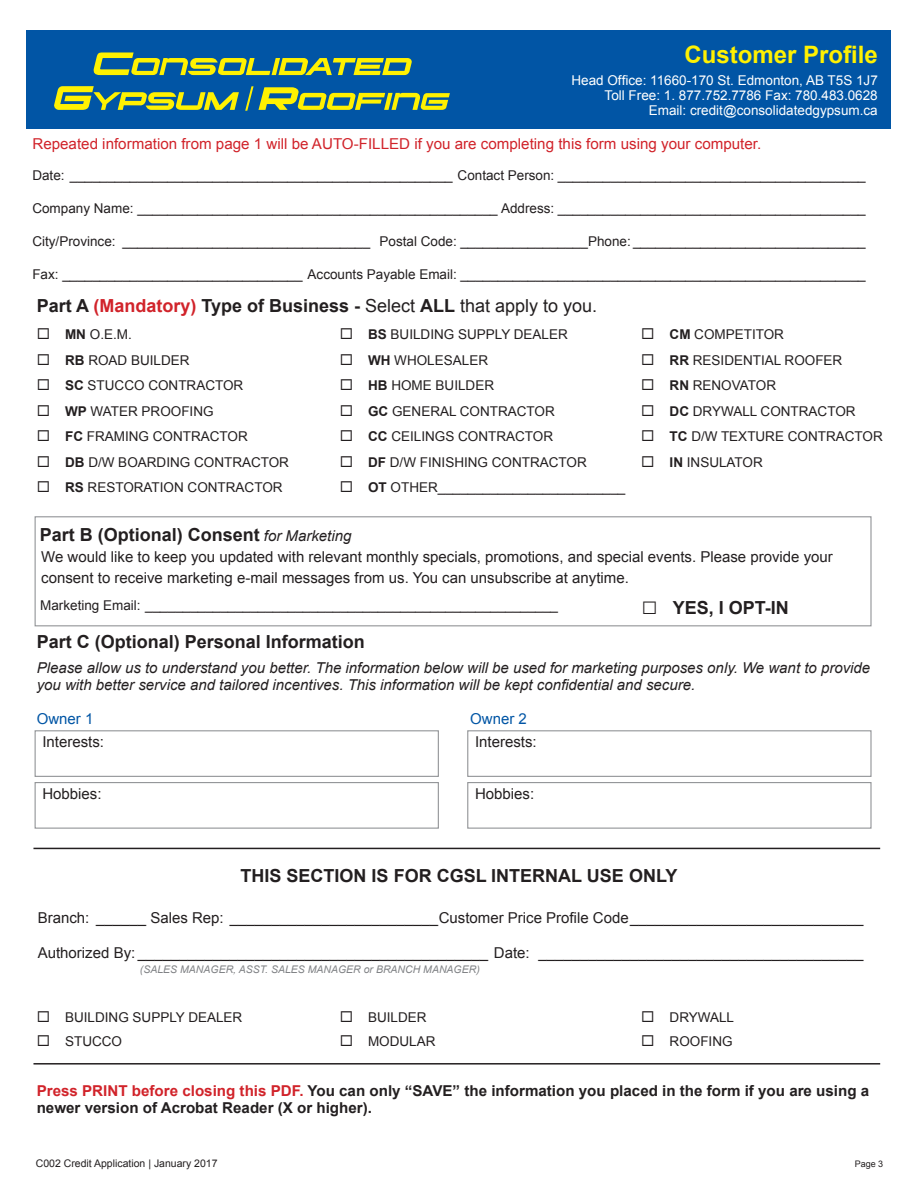
<style>
.page{position:relative;width:918px;height:1188px;background:#fff}
.page>*{position:absolute;margin:0;border:0;box-sizing:border-box;transform-origin:0 0}
.t1{font:700 24px "Arial";color:#fff101}
.t2{font:700 18px "Arial";color:#231f20}
.t3{font:15px/21px "Arial";color:#231f20}
.t4{font:italic 15px/17.2px "Arial";color:#231f20}
.t5{font:700 15px/17.2px "Arial";color:#231f20}
.t6{font:15px "Arial";color:#d1232a}
.t7{font:15px "Arial";color:#0155a5}
.t8{font:13.5px "Arial";color:#231f20}
.t9{font:13.5px/15px "Arial";color:#fff;text-align:right}
.t10{font:italic 10.5px "Arial";color:#808285}
.t11{font:10.5px "Arial";color:#231f20}
.t12{font:9px "Arial";color:#231f20}
.s1{color:#d1232a}
.s2{font-weight:400}
.s3{font-weight:700}
.s4{font-weight:400;font-style:italic;font-size:15px}
.s5{font-weight:400;font-size:27px}
</style>
<div class="page">
<div style="left:26px;top:30px;width:864px;height:99px;background:#0155a5"></div>
<svg style="left:54px;top:53px;width:396px;height:58px"></svg>
<div style="left:35px;top:516px;width:837px;height:110px;border:1px solid #939598"></div>
<div style="left:35px;top:730px;width:404px;height:47px;border:1px solid #939598"></div>
<div style="left:35px;top:782px;width:404px;height:47px;border:1px solid #939598"></div>
<div style="left:467px;top:730px;width:405px;height:47px;border:1px solid #939598"></div>
<div style="left:467px;top:782px;width:405px;height:47px;border:1px solid #939598"></div>
<hr style="left:33px;top:848px;width:847px;height:1px;background:#231f20">
<hr style="left:33px;top:1063px;width:847px;height:2px;background:#231f20">
<h1 class="t1" style="left:684px;top:39px;width:195px">Customer Profile</h1>
<p class="t9" style="left:571px;top:72px;width:308px">Head Office: 11660-170 St. Edmonton, AB T5S 1J7<br>Toll Free: 1. 877.752.7786 Fax: 780.483.0628<br>Email: credit@consolidatedgypsum.ca</p>
<p class="t6" style="left:32px;top:134px;width:730px">Repeated information from page 1 will be AUTO-FILLED if you are completing this form using your computer.</p>
<p class="t8" style="left:32px;top:166px;width:835px">Date: ___________________________________________________ Contact Person: _________________________________________</p>
<p class="t8" style="left:32px;top:199px;width:835px">Company Name: ________________________________________________ Address: _________________________________________</p>
<p class="t8" style="left:32px;top:232px;width:835px">City/Province: _________________________________ Postal Code: _________________Phone: _______________________________</p>
<p class="t8" style="left:32px;top:265px;width:835px">Fax: ________________________________ Accounts Payable Email: ______________________________________________________</p>
<h2 class="t2" style="left:37px;top:294px;width:562px">Part A <span class="s1">(Mandatory)</span> Type of Business - <span class="s2">Select</span> ALL <span class="s2">that apply to you.</span></h2>
<p class="t8" style="left:37px;top:326px;width:97px">◻ <span class="s3">MN</span> O.E.M.</p>
<p class="t8" style="left:340px;top:326px;width:230px">◻ <span class="s3">BS</span> BUILDING SUPPLY DEALER</p>
<p class="t8" style="left:641px;top:326px;width:144px">◻ <span class="s3">CM</span> COMPETITOR</p>
<p class="t8" style="left:37px;top:351px;width:154px">◻ <span class="s3">RB</span> ROAD BUILDER</p>
<p class="t8" style="left:340px;top:351px;width:150px">◻ <span class="s3">WH</span> WHOLESALER</p>
<p class="t8" style="left:641px;top:351px;width:203px">◻ <span class="s3">RR</span> RESIDENTIAL ROOFER</p>
<p class="t8" style="left:37px;top:377px;width:208px">◻ <span class="s3">SC</span> STUCCO CONTRACTOR</p>
<p class="t8" style="left:340px;top:377px;width:156px">◻ <span class="s3">HB</span> HOME BUILDER</p>
<p class="t8" style="left:641px;top:377px;width:136px">◻ <span class="s3">RN</span> RENOVATOR</p>
<p class="t8" style="left:37px;top:402px;width:178px">◻ <span class="s3">WP</span> WATER PROOFING</p>
<p class="t8" style="left:340px;top:402px;width:217px">◻ <span class="s3">GC</span> GENERAL CONTRACTOR</p>
<p class="t8" style="left:641px;top:402px;width:216px">◻ <span class="s3">DC</span> DRYWALL CONTRACTOR</p>
<p class="t8" style="left:37px;top:428px;width:213px">◻ <span class="s3">FC</span> FRAMING CONTRACTOR</p>
<p class="t8" style="left:340px;top:428px;width:215px">◻ <span class="s3">CC</span> CEILINGS CONTRACTOR</p>
<p class="t8" style="left:641px;top:428px;width:243px">◻ <span class="s3">TC</span> D/W TEXTURE CONTRACTOR</p>
<p class="t8" style="left:37px;top:453px;width:254px">◻ <span class="s3">DB</span> D/W BOARDING CONTRACTOR</p>
<p class="t8" style="left:340px;top:453px;width:249px">◻ <span class="s3">DF</span> D/W FINISHING CONTRACTOR</p>
<p class="t8" style="left:641px;top:453px;width:123px">◻ <span class="s3">IN</span> INSULATOR</p>
<p class="t8" style="left:37px;top:479px;width:247px">◻ <span class="s3">RS</span> RESTORATION CONTRACTOR</p>
<p class="t8" style="left:340px;top:479px;width:287px">◻ <span class="s3">OT</span> OTHER_________________________</p>
<h2 class="t2" style="left:40px;top:523px;width:313px">Part B (Optional) Consent <span class="s4">for Marketing</span></h2>
<p class="t3" style="left:41px;top:547px;width:793px">We would like to keep you updated with relevant monthly specials, promotions, and special events. Please provide your consent to receive marketing e-mail messages from us. You can unsubscribe at anytime.</p>
<h2 class="t2" style="left:642px;top:596px;width:139px"><span class="s5">□</span> YES , I OPT-IN</h2>
<p class="t8" style="left:40px;top:597px;width:519px">Marketing Email: _______________________________________________________</p>
<h2 class="t2" style="left:37px;top:630px;width:330px">Part C (Optional) Personal Information</h2>
<p class="t4" style="left:37px;top:659px;width:835px">Please allow us to understand you better. The information below will be used for marketing purposes only. We want to provide you with better service and tailored incentives. This information will be kept confidential and secure.</p>
<p class="t7" style="left:37px;top:709px;width:58px">Owner 1</p>
<p class="t7" style="left:470px;top:709px;width:58px">Owner 2</p>
<p class="t3" style="left:42px;top:731px;width:63px">Interests:</p>
<p class="t3" style="left:475px;top:731px;width:63px">Interests:</p>
<p class="t3" style="left:42px;top:783px;width:61px">Hobbies:</p>
<p class="t3" style="left:475px;top:783px;width:61px">Hobbies:</p>
<h2 class="t2" style="left:241px;top:864px;width:22px">THIS</h2>
<h2 class="t2" style="left:287px;top:864px;width:13px">SEC</h2>
<h2 class="t2" style="left:324px;top:864px;width:22px">TION</h2>
<h2 class="t2" style="left:372px;top:864px;width:79px">IS FOR CGSL</h2>
<h2 class="t2" style="left:491px;top:864px;width:42px">INTERN</h2>
<h2 class="t2" style="left:558px;top:864px;width:84px">AL USE ONL</h2>
<h2 class="t2" style="left:665px;top:864px;width:14px">Y</h2>
<p class="t3" style="left:38px;top:908px;width:827px">Branch: ______ Sales Rep: _________________________Customer Price Profile Code____________________________</p>
<p class="t3" style="left:38px;top:942px;width:827px">Authorized By: __________________________________________ Date: _______________________________________</p>
<p class="t10" style="left:140px;top:963px;width:341px">(SALES MANAGER, ASST. SALES MANAGER or BRANCH MANAGER)</p>
<p class="t8" style="left:37px;top:1009px;width:46px">◻ Building</p>
<p class="t8" style="left:133px;top:1009px;width:19px">Supply</p>
<p class="t8" style="left:188px;top:1009px;width:18px">Dealer</p>
<p class="t8" style="left:340px;top:1009px;width:88px">◻ BUILDER</p>
<p class="t8" style="left:641px;top:1009px;width:47px">◻ Drywall</p>
<p class="t8" style="left:37px;top:1033px;width:47px">◻ Stucco</p>
<p class="t8" style="left:340px;top:1033px;width:49px">◻ Modular</p>
<p class="t8" style="left:641px;top:1033px;width:48px">◻ Roofing</p>
<p class="t5" style="left:37px;top:1083px;width:834px"><span class="s1">Press PRINT before closing this PDF.</span> You can only “SAVE” the information you placed in the form if you are using a newer version of Acrobat Reader (X or higher).</p>
<p class="t11" style="left:36px;top:1156px;width:183px">C002 Credit Application | January 2017</p>
<p class="t12" style="left:855px;top:1158px;width:30px">Page 3</p>
</div>
